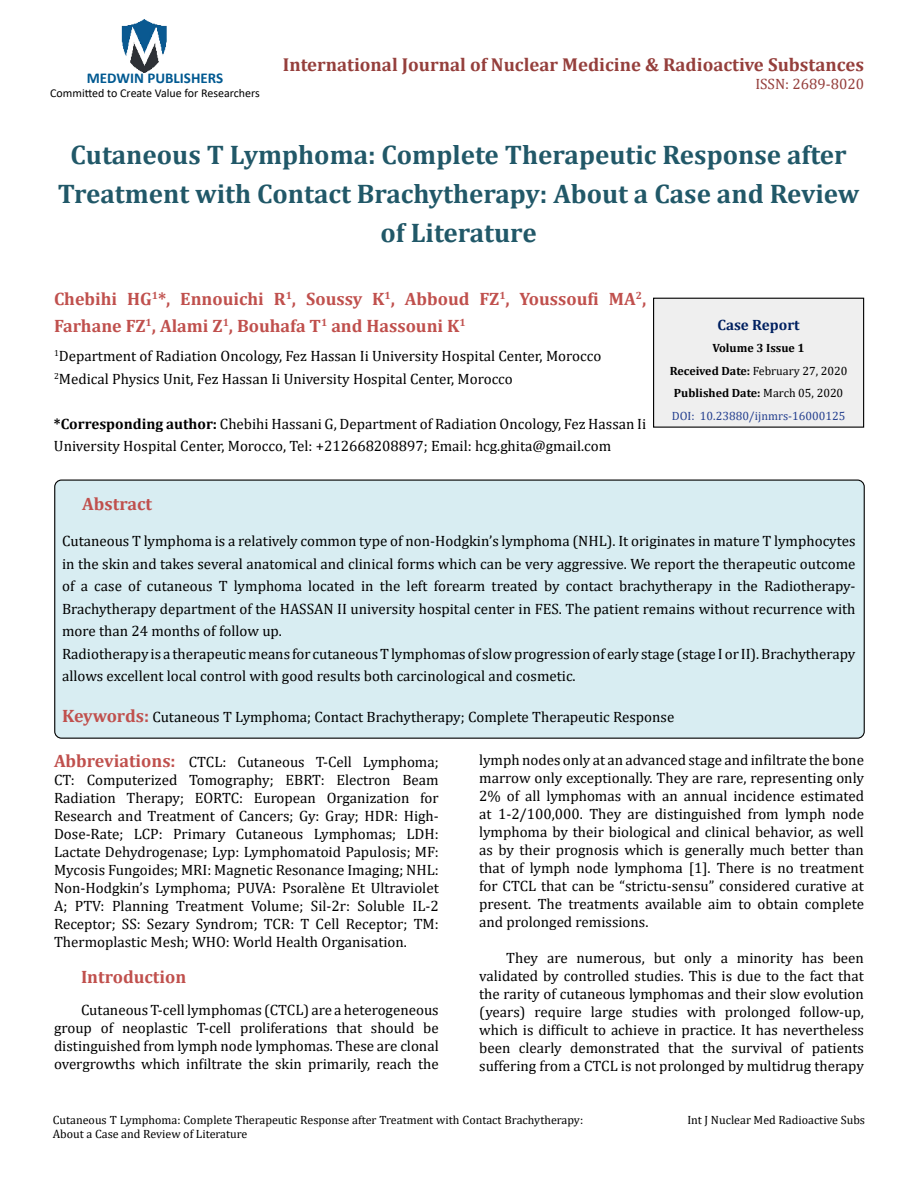
<style>
.page{position:relative;width:918px;height:1188px;background:#fff}
.page>*{position:absolute;margin:0;border:0;box-sizing:border-box;transform-origin:0 0}
.t1{font:700 27px/39px "Cambria";color:#215868;text-align:center}
.t2{font:700 18.75px "Cambria";color:#953f3c}
.t3{font:700 18px/27px "Cambria";color:#c0504d}
.t4{font:15px/18px "Cambria";color:#000;text-align:justify}
.t5{font:700 15px "Calibri";color:#005991}
.t6{font:15px "Cambria";color:#953f3c}
.t7{font:700 15px "Cambria";color:#002060}
.t8{font:12px/14.4px "Cambria";color:#000}
.t9{font:700 12px/22.5px "Cambria";color:#000;text-align:center}
.t10{font:12px "Calibri";color:#000}
.s1{font-weight:700}
.s2{font-weight:400}
.s3{font-weight:400;color:#25408f}
.s4{font-weight:700;font-size:18px;color:#c0504d}
</style>
<div class="page">
<img style="left:121px;top:19px;width:46px;height:54px">
<div style="left:654px;top:298px;width:210px;height:129px;background:#efefef"></div>
<div style="left:653px;top:298px;width:211px;height:130px;border:1px solid #000"></div>
<div style="left:55px;top:480px;width:809px;height:258px;background:#d8edf2;border-radius:7px"></div>
<div style="left:54px;top:480px;width:811px;height:259px;border:1px solid #000;border-radius:7px"></div>
<p class="t5" style="left:87px;top:67px;width:138px">MEDWIN PUBLISHERS</p>
<p class="t10" style="left:50px;top:85px;width:211px">Committed to Create Value for Researchers</p>
<p class="t2" style="left:283px;top:51px;width:583px">International Journal of Nuclear Medicine &amp; Radioactive Substances</p>
<p class="t6" style="left:755px;top:75px;width:110px">ISSN: 2689-8020</p>
<h1 class="t1" style="left:58px;top:134px;width:803px">Cutaneous T Lymphoma: Complete Therapeutic Response after<br>Treatment with Contact Brachytherapy: About a Case and Review of Literature</h1>
<p class="t3" style="left:54px;top:285px;width:594px">Chebihi HG<sup>1</sup>*, Ennouichi R<sup>1</sup>, Soussy K<sup>1</sup>, Abboud FZ<sup>1</sup>, Youssoufi MA<sup>2</sup>,<br>Farhane FZ<sup>1</sup>, Alami Z<sup>1</sup>, Bouhafa T<sup>1</sup> and Hassouni K<sup>1</sup></p>
<p class="t4" style="left:54px;top:345px;width:549px;line-height:22.5px"><sup>1</sup>Department of Radiation Oncology, Fez Hassan Ii University Hospital Center, Morocco<br><sup>2</sup>Medical Physics Unit, Fez Hassan Ii University Hospital Center, Morocco</p>
<p class="t4" style="left:54px;top:412px;width:594px;line-height:22.5px"><span class="s1">*Corresponding author:</span> Chebihi Hassani G, Department of Radiation Oncology, Fez Hassan Ii<br>University Hospital Center, Morocco, Tel: +212668208897; Email: hcg.ghita@gmail.com</p>
<p class="t7" style="left:717px;top:314px;width:84px">Case Report</p>
<p class="t9" style="left:670px;top:337px;width:179px">Volume 3 Issue 1<br>Received Date: <span class="s2">February 27, 2020<br></span>Published Date: <span class="s2">March 05, 2020<br></span><span class="s3">DOI: 10.23880/ijnmrs-16000125</span></p>
<p class="t3" style="left:82px;top:490px;width:71px">Abstract</p>
<p class="t4" style="left:62px;top:530px;width:795px;line-height:22.5px;text-align:left">Cutaneous T lymphoma is a relatively common type of non-Hodgkin’s lymphoma (NHL). It originates in mature T lymphocytes in the skin and takes several anatomical and clinical forms which can be very aggressive. We report the therapeutic outcome of a case of cutaneous T lymphoma located in the left forearm treated by contact brachytherapy in the Radiotherapy-Brachytherapy department of the HASSAN II university hospital center in FES. The patient remains without recurrence with more than 24 months of follow up.<br>Radiotherapy is a therapeutic means for cutaneous T lymphomas of slow progression of early stage (stage I or II). Brachytherapy allows excellent local control with good results both carcinological and cosmetic.</p>
<p class="t4" style="left:62px;top:708px;width:614px"><span class="s4">Keywords:</span> Cutaneous T Lymphoma; Contact Brachytherapy; Complete Therapeutic Response</p>
<p class="t4" style="left:54px;top:753px;width:386px"><span class="s4">Abbreviations:</span> CTCL: Cutaneous T-Cell Lymphoma; CT: Computerized Tomography; EBRT: Electron Beam Radiation Therapy; EORTC: European Organization for Research and Treatment of Cancers; Gy: Gray; HDR: High-Dose-Rate; LCP: Primary Cutaneous Lymphomas; LDH:<br>Lactate Dehydrogenase; Lyp: Lymphomatoid Papulosis; MF:<br>Mycosis Fungoides; MRI: Magnetic Resonance Imaging; NHL:<br>Non-Hodgkin’s Lymphoma; PUVA: Psoralène Et Ultraviolet A; PTV: Planning Treatment Volume; Sil-2r: Soluble IL-2<br>Receptor; SS: Sezary Syndrom; TCR: T Cell Receptor; TM:<br>Thermoplastic Mesh; WHO: World Health Organisation.</p>
<p class="t3" style="left:81px;top:963px;width:107px">Introduction</p>
<p class="t4" style="left:54px;top:1001px;width:386px;text-indent:27px">Cutaneous T-cell lymphomas (CTCL) are a heterogeneous group of neoplastic T-cell proliferations that should be distinguished from lymph node lymphomas. These are clonal overgrowths which infiltrate the skin primarily, reach the</p>
<p class="t4" style="left:479px;top:751px;width:386px">lymph nodes only at an advanced stage and infiltrate the bone marrow only exceptionally. They are rare, representing only 2% of all lymphomas with an annual incidence estimated at 1-2/100,000. They are distinguished from lymph node lymphoma by their biological and clinical behavior, as well as by their prognosis which is generally much better than that of lymph node lymphoma [1]. There is no treatment for CTCL that can be “strictu-sensu” considered curative at present. The treatments available aim to obtain complete and prolonged remissions.</p>
<p class="t4" style="left:479px;top:949px;width:386px;text-indent:27px">They are numerous, but only a minority has been validated by controlled studies. This is due to the fact that the rarity of cutaneous lymphomas and their slow evolution (years) require large studies with prolonged follow-up, which is difficult to achieve in practice. It has nevertheless been clearly demonstrated that the survival of patients suffering from a CTCL is not prolonged by multidrug therapy</p>
<p class="t8" style="left:53px;top:1113px;width:532px">Cutaneous T Lymphoma: Complete Therapeutic Response after Treatment with Contact Brachytherapy:<br>About a Case and Review of Literature</p>
<p class="t8" style="left:687px;top:1113px;width:179px">Int J Nuclear Med Radioactive Subs</p>
</div>
